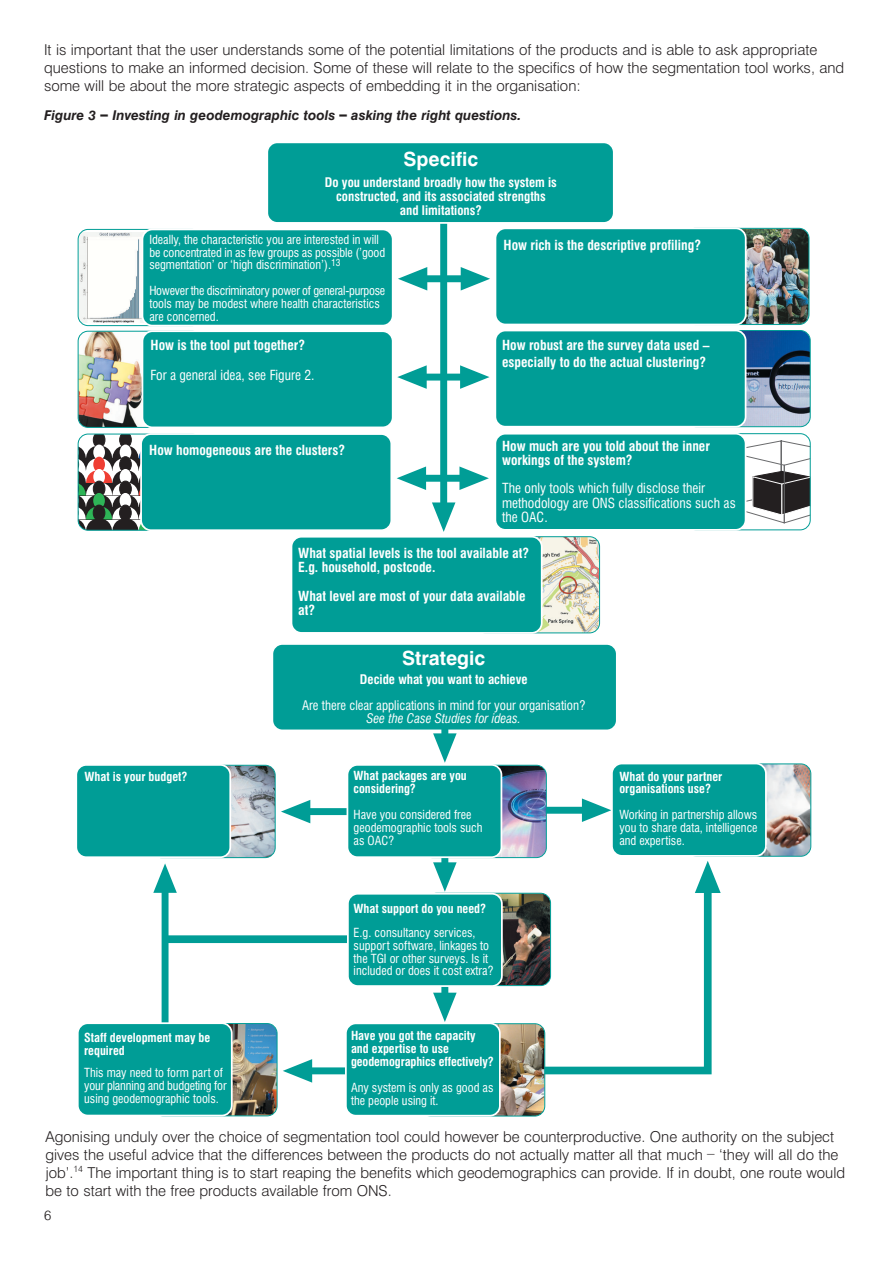
<style>
.page{position:relative;width:893px;height:1263px;background:#fff}
.page>*{position:absolute;margin:0;border:0;box-sizing:border-box;transform-origin:0 0}
.t1{font:700 19.5px "Swiss 721 BT";color:#fff}
.t2{font:300 15px/18px "Swiss 721 BT";color:#231f20}
.t3{font:700 condensed 13.65px/14.2px "Swiss 721 BT";color:#fff}
.t4{font:condensed 13.65px/14.2px "Swiss 721 BT";color:#fff}
.t5{font:italic 700 13.5px "Swiss 721 BT";color:#231f20}
.t6{font:300 13.5px "Swiss 721 BT";color:#231f20}
.t7{font:700 condensed 12.9px/14.1px "Swiss 721 BT";color:#fff;text-align:center}
.t8{font:condensed 12.9px "Swiss 721 BT";color:#fff}
.t9{font:italic condensed 12.9px "Swiss 721 BT";color:#fff}
.t10{font:condensed 12.15px/12.9px "Swiss 721 BT";color:#fff}
.t11{font:700 condensed 12.15px/12.9px "Swiss 721 BT";color:#fff}
</style>
<div class="page">
<div style="left:441px;top:970px;width:7px;height:25px;background:#009d96"></div>
<svg style="left:433px;top:993px;width:23px;height:29px"></svg>
<div style="left:271px;top:643px;width:346px;height:88px;background:#009d96;border:2px solid #fff;border-radius:10px"></div>
<div style="left:163px;top:935px;width:196px;height:8px;background:#009d96"></div>
<img style="left:499px;top:895px;width:23px;height:89px">
<div style="left:347px;top:893px;width:155px;height:94px;background:#009d96;border:2px solid #fff;border-radius:10px"></div>
<div style="left:441px;top:711px;width:7px;height:24px;background:#009d96"></div>
<svg style="left:433px;top:733px;width:23px;height:30px"></svg>
<div style="left:440px;top:208px;width:7px;height:296px;background:#009d96"></div>
<svg style="left:432px;top:502px;width:23px;height:30px"></svg>
<svg style="left:522px;top:861px;width:198px;height:217px"></svg>
<div style="left:535px;top:807px;width:49px;height:7px;background:#009d96"></div>
<svg style="left:582px;top:798px;width:29px;height:24px"></svg>
<svg style="left:441px;top:858px;width:7px;height:4px"></svg>
<svg style="left:433px;top:862px;width:23px;height:30px"></svg>
<div style="left:308px;top:808px;width:43px;height:7px;background:#009d96"></div>
<svg style="left:281px;top:800px;width:29px;height:23px"></svg>
<div style="left:310px;top:1067px;width:43px;height:7px;background:#009d96"></div>
<svg style="left:283px;top:1059px;width:29px;height:24px"></svg>
<div style="left:162px;top:891px;width:6px;height:135px;background:#009d96"></div>
<svg style="left:153px;top:863px;width:24px;height:30px"></svg>
<div style="left:425px;top:275px;width:37px;height:7px;background:#009d96"></div>
<svg style="left:398px;top:267px;width:29px;height:24px"></svg>
<svg style="left:460px;top:267px;width:30px;height:24px"></svg>
<div style="left:425px;top:374px;width:37px;height:7px;background:#009d96"></div>
<svg style="left:397px;top:365px;width:29px;height:24px"></svg>
<svg style="left:460px;top:365px;width:29px;height:24px"></svg>
<div style="left:424px;top:475px;width:37px;height:7px;background:#009d96"></div>
<svg style="left:396px;top:466px;width:30px;height:24px"></svg>
<svg style="left:459px;top:466px;width:30px;height:24px"></svg>
<img style="left:80px;top:233px;width:63px;height:89px">
<div style="left:78px;top:229px;width:124px;height:97px;border:1px solid #009d96;border-radius:10px"></div>
<div style="left:141px;top:229px;width:252px;height:97px;background:#009d96;border:2px solid #fff;border-radius:10px"></div>
<img style="left:743px;top:228px;width:66px;height:97px">
<div style="left:684px;top:228px;width:125px;height:97px;border:1px solid #009d96;border-radius:10px"></div>
<div style="left:494px;top:227px;width:252px;height:98px;background:#009d96;border:2px solid #fff;border-radius:10px"></div>
<img style="left:743px;top:331px;width:67px;height:96px">
<div style="left:686px;top:330px;width:124px;height:97px;border:1px solid #009d96;border-radius:10px"></div>
<div style="left:494px;top:330px;width:252px;height:98px;background:#009d96;border:2px solid #fff;border-radius:10px"></div>
<svg style="left:746px;top:441px;width:62px;height:82px"></svg>
<div style="left:686px;top:433px;width:124px;height:97px;border:1px solid #009d96;border-radius:10px"></div>
<div style="left:494px;top:433px;width:252px;height:98px;background:#009d96;border:2px solid #fff;border-radius:10px"></div>
<img style="left:539px;top:537px;width:60px;height:96px">
<div style="left:475px;top:536px;width:125px;height:97px;border:1px solid #009d96;border-radius:10px"></div>
<div style="left:290px;top:536px;width:252px;height:98px;background:#009d96;border:2px solid #fff;border-radius:10px"></div>
<div style="left:266px;top:141px;width:348px;height:83px;background:#009d96;border:2px solid #fff;border-radius:10px"></div>
<img style="left:497px;top:1024px;width:47px;height:91px">
<div style="left:420px;top:1023px;width:125px;height:94px;border:1px solid #009d96;border-radius:10px"></div>
<div style="left:345px;top:1022px;width:155px;height:95px;background:#009d96;border:2px solid #fff;border-radius:10px"></div>
<img style="left:499px;top:765px;width:47px;height:93px">
<div style="left:422px;top:765px;width:124px;height:93px;border:1px solid #009d96;border-radius:10px"></div>
<div style="left:346px;top:764px;width:156px;height:94px;background:#009d96;border:2px solid #fff;border-radius:10px"></div>
<img style="left:763px;top:765px;width:47px;height:91px">
<div style="left:686px;top:763px;width:125px;height:94px;border:1px solid #009d96;border-radius:10px"></div>
<div style="left:611px;top:763px;width:155px;height:94px;background:#009d96;border:2px solid #fff;border-radius:10px"></div>
<img style="left:151px;top:765px;width:124px;height:93px;border-radius:10px">
<div style="left:151px;top:765px;width:124px;height:93px;border:1px solid #009d96;border-radius:10px"></div>
<div style="left:75px;top:764px;width:156px;height:94px;background:#009d96;border:2px solid #fff;border-radius:10px"></div>
<img style="left:153px;top:1024px;width:124px;height:92px;border-radius:10px">
<div style="left:153px;top:1023px;width:124px;height:93px;border:1px solid #009d96;border-radius:10px"></div>
<div style="left:77px;top:1022px;width:156px;height:94px;background:#009d96;border:2px solid #fff;border-radius:10px"></div>
<img style="left:78px;top:331px;width:63px;height:96px">
<div style="left:78px;top:331px;width:124px;height:97px;border:1px solid #009d96;border-radius:10px"></div>
<div style="left:141px;top:330px;width:252px;height:98px;background:#009d96;border:2px solid #fff;border-radius:10px"></div>
<svg style="left:78px;top:434px;width:65px;height:96px"></svg>
<div style="left:78px;top:434px;width:124px;height:97px;border:1px solid #009d96;border-radius:10px"></div>
<div style="left:140px;top:433px;width:252px;height:98px;background:#009d96;border:2px solid #fff;border-radius:10px"></div>
<p class="t2" style="left:44px;top:42px;width:801px">It is important that the user understands some of the potential limitations of the products and is able to ask appropriate questions to make an informed decision. Some of these will relate to the specifics of how the segmentation tool works, and some will be about the more strategic aspects of embedding it in the organisation:</p>
<p class="t5" style="left:44px;top:110px;width:478px">Figure 3 <sup>_</sup> Investing in geodemographic tools <sup>_</sup> asking the right questions.</p>
<h1 class="t1" style="left:403px;top:152px;width:76px">Specific</h1>
<p class="t7" style="left:325px;top:176px;width:233px">Do you understand broadly how the system is constructed, and its associated strengths<br>and limitations?</p>
<p class="t10" style="left:149px;top:234px;width:237px">Ideally, the characteristic you are interested in will be concentrated in as few groups as possible (’good segmentation’ or ‘high discrimination’).<sup>13</sup></p>
<p class="t10" style="left:149px;top:285px;width:237px">However the discriminatory power of general-purpose tools may be modest where health characteristics are concerned.</p>
<p class="t3" style="left:151px;top:339px;width:156px">How is the tool put together?</p>
<p class="t4" style="left:151px;top:369px;width:165px">For a general idea, see Figure 2.</p>
<p class="t3" style="left:503px;top:238px;width:199px">How rich is the descriptive profiling?</p>
<p class="t3" style="left:502px;top:339px;width:199px">How robust are the survey data used</p>
<p class="t3" style="left:502px;top:328px;width:209px;line-height:22.8px;text-align:right">_<br>especially to do the actual clustering?</p>
<p class="t3" style="left:502px;top:439px;width:209px">How much are you told about the inner workings of the system?</p>
<p class="t4" style="left:502px;top:482px;width:235px">The only tools which fully disclose their methodology are ONS classifications such as the OAC.</p>
<p class="t3" style="left:298px;top:547px;width:232px">What spatial levels is the tool available at?<br>E.g. household, postcode.</p>
<p class="t3" style="left:298px;top:589px;width:229px">What level are most of your data available at?</p>
<h1 class="t1" style="left:402px;top:651px;width:85px">Strategic</h1>
<p class="t7" style="left:360px;top:673px;width:169px">Decide what you want to achieve</p>
<p class="t8" style="left:302px;top:700px;width:285px">Are there clear applications in mind for your organisation?</p>
<p class="t9" style="left:366px;top:712px;width:156px">See the Case Studies for ideas.</p>
<p class="t3" style="left:149px;top:444px;width:197px">How homogeneous are the clusters?</p>
<p class="t11" style="left:85px;top:771px;width:104px">What is your budget?</p>
<p class="t11" style="left:84px;top:1032px;width:128px">Staff development may be required</p>
<p class="t10" style="left:84px;top:1067px;width:144px">This may need to form part of your planning and budgeting for using geodemographic tools.</p>
<p class="t11" style="left:353px;top:770px;width:115px">What packages are you considering?</p>
<p class="t10" style="left:353px;top:809px;width:130px">Have you considered free geodemographic tools such as OAC?</p>
<p class="t11" style="left:353px;top:903px;width:134px">What support do you need?</p>
<p class="t10" style="left:353px;top:927px;width:141px">E.g. consultancy services, support software, linkages to the TGI or other surveys. Is it included or does it cost extra?</p>
<p class="t11" style="left:351px;top:1030px;width:144px">Have you got the capacity and expertise to use geodemographics effectively?</p>
<p class="t10" style="left:351px;top:1082px;width:144px">Any system is only as good as the people using it.</p>
<p class="t11" style="left:619px;top:770px;width:104px">What do your partner organisations use?</p>
<p class="t10" style="left:619px;top:809px;width:140px;text-align:justify">Working in partnership allows you to share data, intelligence and expertise.</p>
<p class="t2" style="left:46px;top:1129px;width:790px">Agonising unduly over the choice of segmentation tool could however be counterproductive. One authority on the subject gives the useful advice that the differences between the products do not actually matter all that much</p>
<p class="t2" style="left:46px;top:1147px;width:801px;text-indent:673px">‘they will all do the job’.<sup>14</sup> The important thing is to start reaping the benefits which geodemographics can provide. If in doubt, one route would be to start with the free products available from ONS.</p>
<p class="t2" style="left:707px;top:1138px;width:9px">_</p>
<p class="t6" style="left:44px;top:1210px;width:9px">6</p>
</div>
